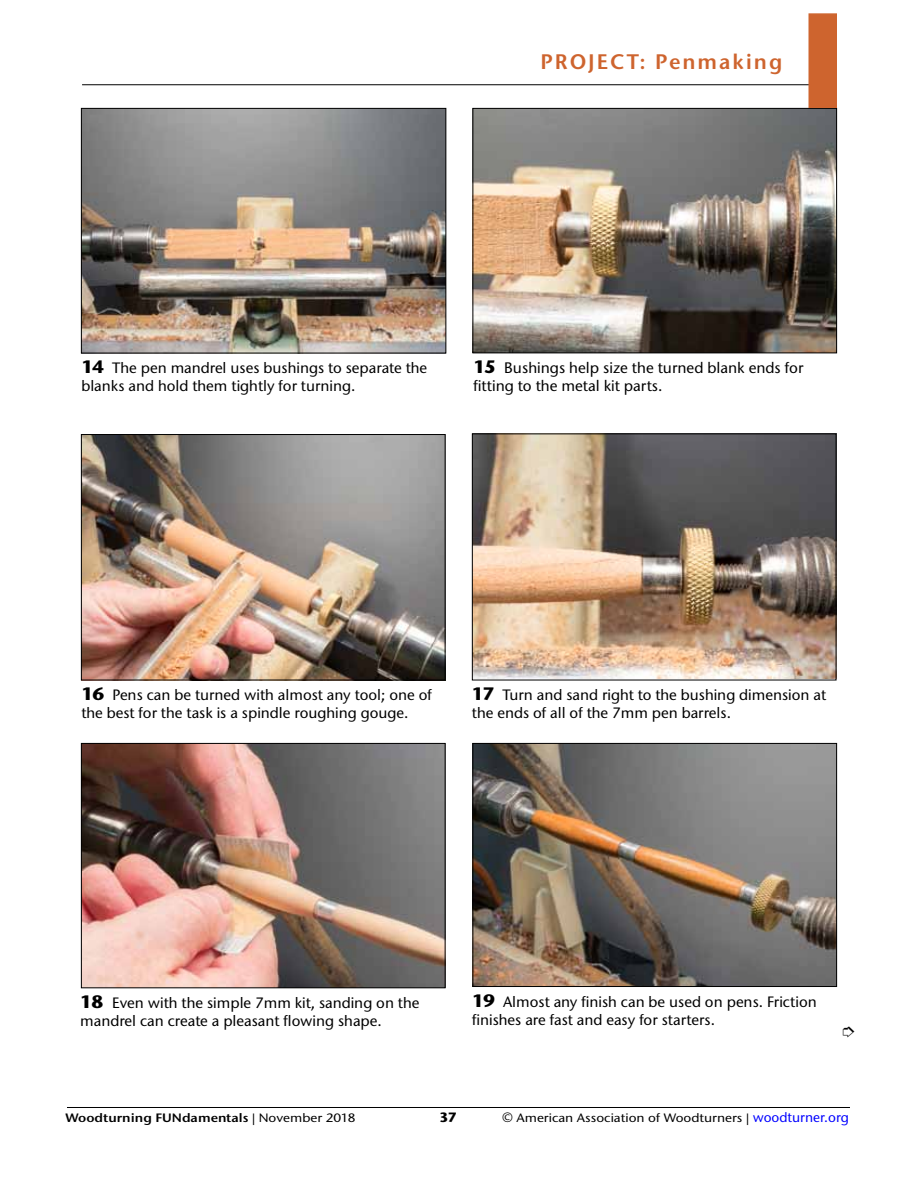
<style>
.page{position:relative;width:918px;height:1188px;background:#fff}
.page>*{position:absolute;margin:0;border:0;box-sizing:border-box;transform-origin:0 0}
.t1{font:600 21px "Stone Sans ITC Pro";letter-spacing:.09em;color:#ce642e}
.t2{font:500 15.15px/18.1px "Stone Sans ITC Pro";color:#000}
.t3{font:500 15px/18px "Stone Sans ITC Pro";color:#000}
.t4{font:700 13.5px "Stone Sans ITC Pro";color:#000}
.t5{font:500 12.15px "Stone Sans ITC Pro";color:#000;scale:1.11 1}
.t6{font:600 12.15px "Stone Sans ITC Pro";color:#000;scale:1.11 1}
.s1{font-weight:700;font-size:18px}
.s2{font-weight:500}
.s3{font-size:13.5px}
.s4{font-size:13.5px;color:#00f}
</style>
<div class="page">
<hr style="left:67px;top:1107px;width:783px;height:1px;background:#000">
<img style="left:83px;top:110px;width:361px;height:241px">
<div style="left:81px;top:108px;width:365px;height:245px;border:1px solid #000"></div>
<img style="left:475px;top:110px;width:360px;height:241px">
<div style="left:473px;top:108px;width:364px;height:245px;border:1px solid #000"></div>
<img style="left:83px;top:436px;width:361px;height:242px">
<div style="left:81px;top:434px;width:365px;height:246px;border:1px solid #000"></div>
<img style="left:474px;top:436px;width:360px;height:242px">
<div style="left:472px;top:434px;width:364px;height:246px;border:1px solid #000"></div>
<img style="left:83px;top:745px;width:361px;height:241px">
<div style="left:81px;top:743px;width:365px;height:245px;border:1px solid #000"></div>
<img style="left:474px;top:745px;width:361px;height:240px">
<div style="left:472px;top:743px;width:365px;height:244px;border:1px solid #000"></div>
<hr style="left:82px;top:84px;width:728px;height:1px;background:#000">
<div style="left:808px;top:13px;width:29px;height:95px;background:#ce642e;border:2px solid #ce642e"></div>
<p class="t1" style="left:541px;top:49px;width:243px">PROJECT: Penmaking</p>
<p class="t3" style="left:81px;top:359px;width:347px"><span class="s1">14</span> The pen mandrel uses bushings to separate the blanks and hold them tightly for turning.</p>
<p class="t2" style="left:473px;top:359px;width:332px"><span class="s1">15</span> Bushings help size the turned blank ends for fitting to the metal kit parts.</p>
<p class="t3" style="left:81px;top:686px;width:352px"><span class="s1">16</span> Pens can be turned with almost any tool; one of the best for the task is a spindle roughing gouge.</p>
<p class="t3" style="left:472px;top:686px;width:356px"><span class="s1">17</span> Turn and sand right to the bushing dimension at the ends of all of the 7mm pen barrels.</p>
<p class="t3" style="left:80px;top:994px;width:341px"><span class="s1">18</span> Even with the simple 7mm kit, sanding on the mandrel can create a pleasant flowing shape.</p>
<p class="t3" style="left:472px;top:993px;width:346px"><span class="s1">19</span> Almost any finish can be used on pens. Friction finishes are fast and easy for starters.</p>
<p class="t6" style="left:65px;top:1110px;width:263px">Woodturning FUNdamentals <span class="s2">| November 2018</span></p>
<p class="t4" style="left:440px;top:1108px;width:19px">37</p>
<p class="t5" style="left:502px;top:1110px;width:314px"><span class="s3">©</span> American Association of Woodturners | <span class="s4">woodturner.org</span></p>
</div>
